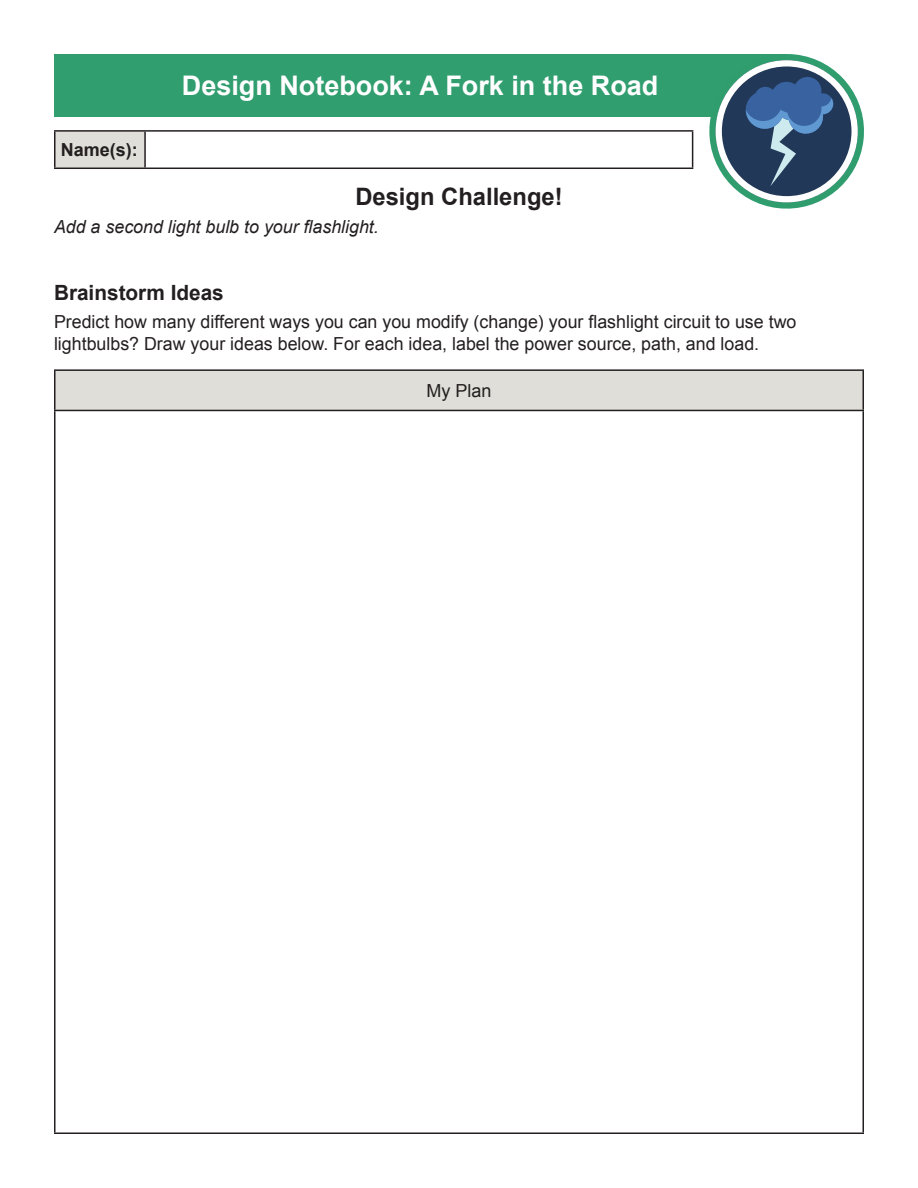
<style>
.page{position:relative;width:918px;height:1188px;background:#fff}
.page>*{position:absolute;margin:0;border:0;box-sizing:border-box;transform-origin:0 0}
.t1{font:700 27px "Arial";color:#fff}
.t2{font:700 24px "Arial";color:#231f20}
.t3{font:700 21px "Arial";color:#231f20}
.t4{font:18px/21.6px "Arial";color:#231f20}
.t5{font:italic 18px "Arial";color:#231f20}
.t6{font:700 18px "Arial";color:#231f20}
</style>
<div class="page">
<div style="left:54px;top:54px;width:732px;height:63px;background:#319e6f"></div>
<svg style="left:709px;top:54px;width:155px;height:155px"></svg>
<div style="left:716px;top:60px;width:142px;height:142px;border:6px solid #fff;border-radius:50%"></div>
<div style="left:55px;top:131px;width:90px;height:37px;background:#e0ded8"></div>
<hr style="left:54px;top:130px;width:91px;height:2px;background:#231f20">
<hr style="left:54px;top:132px;width:2px;height:36px;background:#231f20">
<hr style="left:145px;top:130px;width:548px;height:2px;background:#231f20">
<hr style="left:144px;top:132px;width:2px;height:36px;background:#231f20">
<hr style="left:692px;top:132px;width:1px;height:36px;background:#231f20">
<hr style="left:54px;top:168px;width:91px;height:1px;background:#231f20">
<hr style="left:145px;top:168px;width:548px;height:1px;background:#231f20">
<div style="left:55px;top:370px;width:808px;height:40px;background:#e0ded8"></div>
<hr style="left:54px;top:369px;width:810px;height:2px;background:#231f20">
<hr style="left:54px;top:371px;width:2px;height:39px;background:#231f20">
<hr style="left:862px;top:371px;width:2px;height:39px;background:#231f20">
<hr style="left:54px;top:410px;width:810px;height:1px;background:#231f20">
<hr style="left:54px;top:411px;width:2px;height:721px;background:#231f20">
<hr style="left:862px;top:411px;width:2px;height:721px;background:#231f20">
<hr style="left:54px;top:1132px;width:810px;height:2px;background:#231f20">
<p class="t6" style="left:61px;top:138px;width:79px">Name(s):</p>
<h1 class="t1" style="left:182px;top:68px;width:478px">Design Notebook: A Fork in the Road</h1>
<p class="t2" style="left:355px;top:180px;width:209px">Design Challenge!</p>
<p class="t5" style="left:54px;top:215px;width:326px">Add a second light bulb to your flashlight.</p>
<p class="t3" style="left:54px;top:279px;width:171px">Brainstorm Ideas</p>
<p class="t4" style="left:54px;top:311px;width:744px">Predict how many different ways you can you modify (change) your flashlight circuit to use two lightbulbs? Draw your ideas below. For each idea, label the power source, path, and load.</p>
<p class="t4" style="left:426px;top:380px;width:67px">My Plan</p>
</div>
